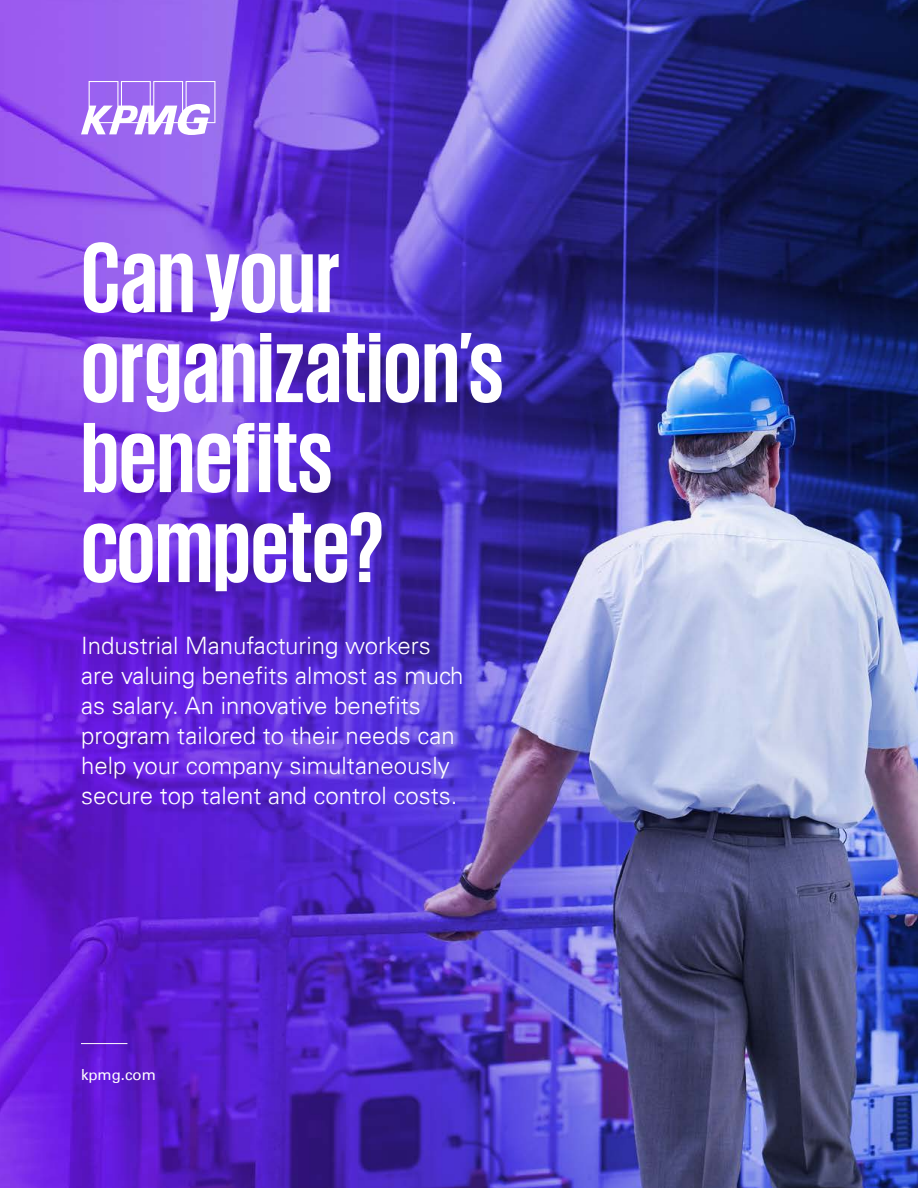
<style>
.page{position:relative;width:918px;height:1188px;background:#fff}
.page>*{position:absolute;margin:0;border:0;box-sizing:border-box;transform-origin:0 0}
.t1{font:700 102px/90px "KPMG";color:#fff}
.t2{font:300 24px/30px "Univers 45";color:#fff}
.t3{font:15px "Univers 55 Roman";color:#fff}
</style>
<div class="page">
<img style="left:0;top:0;width:918px;height:1188px">
<svg style="left:81px;top:81px;width:134px;height:54px"></svg>
<hr style="left:81px;top:1043px;width:46px;height:1px;background:#fff">
<h1 class="t1" style="left:81px;top:229px;width:424px">Can your organization’s benefits compete?</h1>
<p class="t2" style="left:81px;top:631px;width:384px">Industrial Manufacturing workers are valuing benefits almost as much as salary. An innovative benefits program tailored to their needs can help your company simultaneously secure top talent and control costs.</p>
<p class="t3" style="left:81px;top:1066px;width:76px">kpmg.com</p>
</div>
